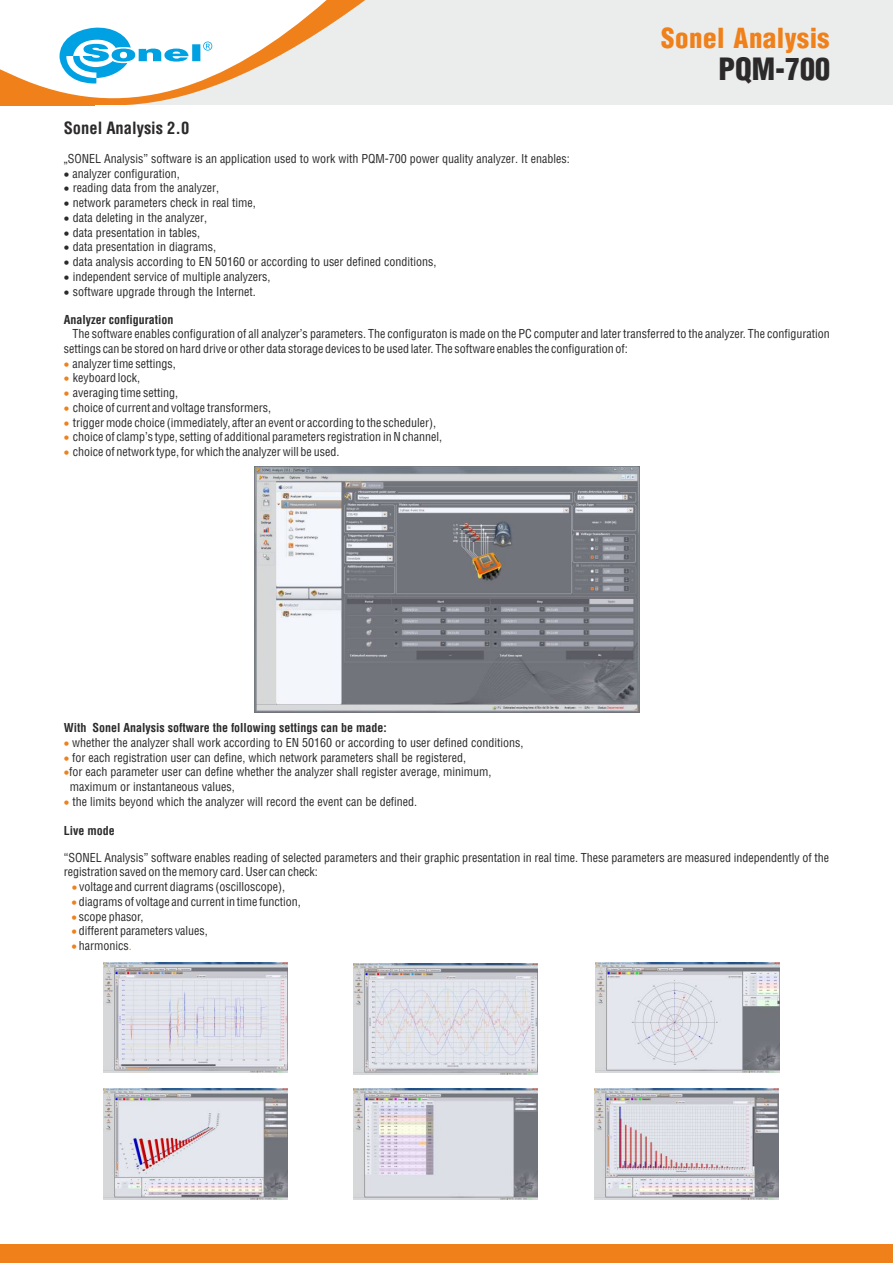
<style>
.page{position:relative;width:893px;height:1263px;background:#fff}
.page>*{position:absolute;margin:0;border:0;box-sizing:border-box;transform-origin:0 0}
.t1{font:900 30px "Switzerland Cond";color:#2b2929}
.t2{font:900 27px "Switzerland Cond";letter-spacing:.015em;color:#f0801a}
.t3{font:700 16.5px "Switzerland Condensed";color:#2b2929}
.t4{font:12px/14.7px "Switzerland Condensed";color:#2b2929}
.t5{font:700 12px "Switzerland Condensed";color:#2b2929}
.s1{font-family:"Arial"}
.s2{color:#f0801a}
</style>
<div class="page">
<div style="left:0;top:0;width:893px;height:104px;background:#ebeded"></div>
<div style="left:0;top:1244px;width:893px;height:19px;background:#f0801a"></div>
<svg style="left:0;top:0;width:365px;height:106px"></svg>
<img style="left:104px;top:962px;width:184px;height:111px">
<img style="left:353px;top:1089px;width:184px;height:110px">
<img style="left:353px;top:963px;width:184px;height:111px">
<img style="left:595px;top:1089px;width:184px;height:110px">
<img style="left:104px;top:1089px;width:184px;height:110px">
<img style="left:596px;top:962px;width:184px;height:110px">
<img style="left:254px;top:467px;width:386px;height:246px">
<h3 class="t3" style="left:64px;top:121px;width:127px">Sonel Analysis 2.0</h3>
<p class="t4" style="left:64px;top:152px;width:507px"><span class="s1">„</span>SONEL Analysis” software is an application used to work with PQM-700 power quality analyzer. It enables:</p>
<p class="t4" style="left:64px;top:167px;width:118px">•analyzer configuration,</p>
<p class="t4" style="left:64px;top:182px;width:157px">• reading data from the analyzer,</p>
<p class="t4" style="left:64px;top:196px;width:194px">• network parameters check in real time,</p>
<p class="t4" style="left:64px;top:211px;width:145px">• data deleting in the analyzer,</p>
<p class="t4" style="left:64px;top:226px;width:138px">• data presentation in tables,</p>
<p class="t4" style="left:64px;top:241px;width:154px">• data presentation in diagrams,</p>
<p class="t4" style="left:64px;top:255px;width:374px">• data analysis according to EN 50160 or according to user defined conditions,</p>
<p class="t4" style="left:64px;top:270px;width:208px">• independent service of multiple analyzers,</p>
<p class="t4" style="left:64px;top:285px;width:193px">• software upgrade through the Internet.</p>
<h2 class="t2" style="left:661px;top:26px;width:170px">Sonel Analysis</h2>
<h1 class="t1" style="left:718px;top:56px;width:113px">PQM-700</h1>
<p class="t5" style="left:64px;top:314px;width:111px">Analyzer configuration</p>
<p class="t4" style="left:64px;top:327px;width:767px;text-indent:9px">The software enables configuration of all analyzer’s parameters. The configuraton is made on the PC computer and later transferred to the analyzer. The configuration settings can be stored on hard drive or other data storage devices to be used later. The software enables the configuration of:</p>
<p class="t4" style="left:64px;top:357px;width:113px"><span class="s2">•</span>analyzer time settings,</p>
<p class="t4" style="left:64px;top:372px;width:78px"><span class="s2">•</span> keyboard lock,</p>
<p class="t4" style="left:64px;top:386px;width:116px"><span class="s2">•</span> averaging time setting,</p>
<p class="t4" style="left:64px;top:401px;width:209px"><span class="s2">•</span> choice of current and voltage transformers,</p>
<p class="t4" style="left:64px;top:416px;width:374px"><span class="s2">•</span> trigger mode choice (immediately, after an event or according to the scheduler),</p>
<p class="t4" style="left:64px;top:431px;width:380px"><span class="s2">•</span> choice of clamp’s type, setting of additional parameters registration in N channel,</p>
<p class="t4" style="left:64px;top:445px;width:277px"><span class="s2">•</span> choice of network type, for which the analyzer will be used.</p>
<p class="t5" style="left:64px;top:722px;width:325px">With Sonel Analysis software the following settings can be made:</p>
<p class="t4" style="left:64px;top:736px;width:461px"><span class="s2">•</span>whether the analyzer shall work according to EN 50160 or according to user defined conditions,</p>
<p class="t4" style="left:64px;top:751px;width:404px"><span class="s2">•</span>for each registration user can define, which network parameters shall be registered,</p>
<p class="t4" style="left:70px;top:766px;width:423px;text-indent:-6px"><span class="s2">•</span>for each parameter user can define whether the analyzer shall register average, minimum, maximum or instantaneous values,</p>
<p class="t4" style="left:64px;top:795px;width:355px"><span class="s2">•</span>the limits beyond which the analyzer will record the event can be defined.</p>
<p class="t5" style="left:64px;top:825px;width:52px">Live mode</p>
<p class="t4" style="left:64px;top:852px;width:767px;line-height:14.1px">“SONEL Analysis” software enables reading of selected parameters and their graphic presentation in real time. These parameters are measured independently of the registration saved on the memory card. User can check:</p>
<p class="t4" style="left:72px;top:880px;width:215px"><span class="s2">•</span>voltage and current diagrams (oscilloscope),</p>
<p class="t4" style="left:72px;top:895px;width:231px"><span class="s2">•</span>diagrams of voltage and current in time function,</p>
<p class="t4" style="left:72px;top:910px;width:73px"><span class="s2">•</span>scope phasor,</p>
<p class="t4" style="left:72px;top:924px;width:138px"><span class="s2">•</span>different parameters values,</p>
<p class="t4" style="left:72px;top:939px;width:62px"><span class="s2">•</span>harmonics<span class="s2">.</span></p>
</div>
